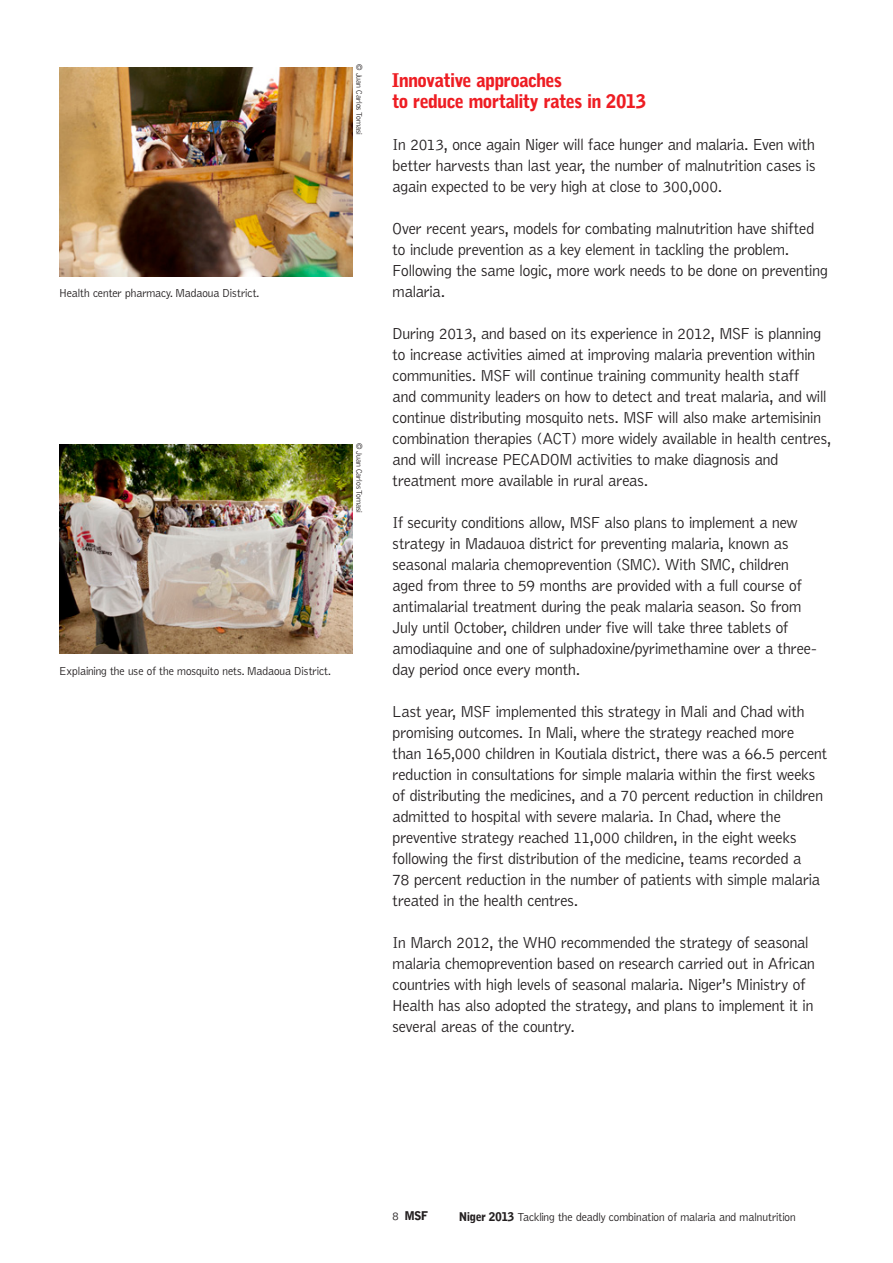
<style>
.page{position:relative;width:893px;height:1263px;background:#fff}
.page>*{position:absolute;margin:0;border:0;box-sizing:border-box;transform-origin:0 0}
.Titulos_rojo{font:900 18.75px/21px "Bell MSFE";letter-spacing:-.005em;color:#ee1d23}
.Texto{font:300 16.5px/21px "Bell MSFE";color:#231f20}
.Nota{font:300 12px "Bell MSFE";color:#231f20}
.t1{font:900 12px "Bell MSFE";color:#231f20}
.Nota-2{font:300 8.25px "Bell MSFE";color:#231f20}
.s1{font-weight:300}
.s2{font-weight:900}
</style>
<div class="page">
<img style="left:60px;top:445px;width:292px;height:209px">
<img style="left:60px;top:67px;width:292px;height:209px">
<p class="Nota-2" style="left:364px;top:64px;width:72px;rotate:90deg">© Juan Carlos Tomasi</p>
<p class="Nota" style="left:60px;top:286px;width:201px">Health center pharmacy. Madaoua District.</p>
<p class="Nota-2" style="left:364px;top:443px;width:72px;rotate:90deg">© Juan Carlos Tomasi</p>
<p class="Nota" style="left:60px;top:664px;width:273px">Explaining the use of the mosquito nets. Madaoua District.</p>
<p class="Titulos_rojo" style="left:393px;top:70px;width:255px">Innovative approaches<br>to reduce mortality rates in 2013</p>
<p class="Texto" style="left:393px;top:134px;width:424px;text-align:justify">In 2013, once again Niger will face hunger and malaria. Even with better harvests than last year, the number of malnutrition cases is again expected to be very high at close to 300,000.</p>
<p class="Texto" style="left:393px;top:218px;width:437px">Over recent years, models for combating malnutrition have shifted to include prevention as a key element in tackling the problem.<br>Following the same logic, more work needs to be done on preventing malaria.</p>
<p class="Texto" style="left:393px;top:323px;width:440px">During 2013, and based on its experience in 2012, MSF is planning to increase activities aimed at improving malaria prevention within communities. MSF will continue training community health staff<br>and community leaders on how to detect and treat malaria, and will continue distributing mosquito nets. MSF will also make artemisinin combination therapies (ACT) more widely available in health centres, and will increase PECADOM activities to make diagnosis and treatment more available in rural areas.</p>
<p class="Texto" style="left:393px;top:512px;width:425px">If security conditions allow, MSF also plans to implement a new strategy in Madauoa district for preventing malaria, known as seasonal malaria chemoprevention (SMC). With SMC, children aged from three to 59 months are provided with a full course of antimalarial treatment during the peak malaria season. So from July until October, children under five will take three tablets of amodiaquine and one of sulphadoxine/pyrimethamine over a three&shy;day period once every month.</p>
<p class="Texto" style="left:393px;top:701px;width:436px">Last year, MSF implemented this strategy in Mali and Chad with promising outcomes. In Mali, where the strategy reached more<br>than 165,000 children in Koutiala district, there was a 66.5 percent reduction in consultations for simple malaria within the first weeks of distributing the medicines, and a 70 percent reduction in children admitted to hospital with severe malaria. In Chad, where the preventive strategy reached 11,000 children, in the eight weeks following the first distribution of the medicine, teams recorded a<br>78 percent reduction in the number of patients with simple malaria treated in the health centres.</p>
<p class="Texto" style="left:393px;top:932px;width:424px">In March 2012, the WHO recommended the strategy of seasonal malaria chemoprevention based on research carried out in African countries with high levels of seasonal malaria. Niger’s Ministry of Health has also adopted the strategy, and plans to implement it in several areas of the country.</p>
<p class="t1" style="left:393px;top:1209px;width:37px"><span class="s1">8</span> MSF</p>
<p class="Nota" style="left:459px;top:1210px;width:338px"><span class="s2">Niger 2013</span> Tackling the deadly combination of malaria and malnutrition</p>
</div>
